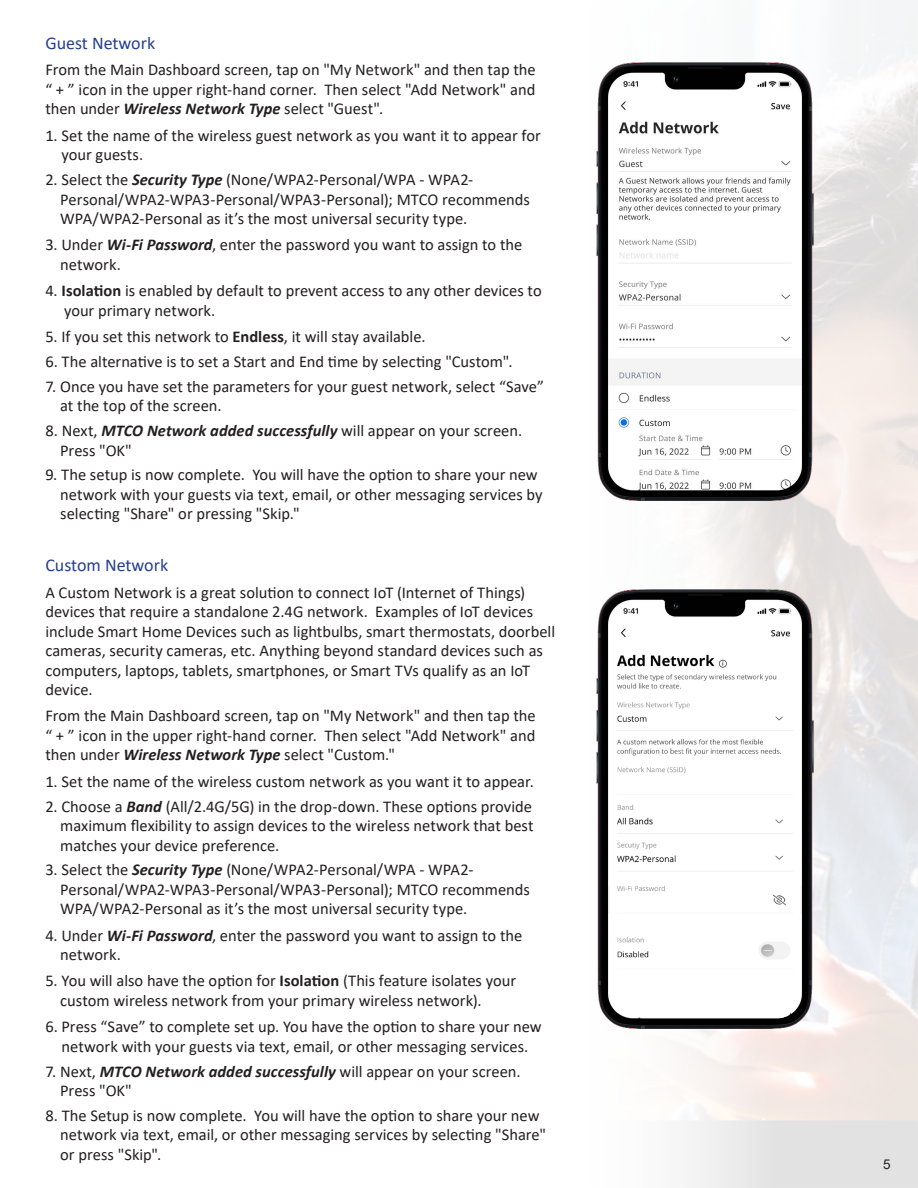
<style>
.page{position:relative;width:918px;height:1188px;background:#fff}
.page>*{position:absolute;margin:0;border:0;box-sizing:border-box;transform-origin:0 0}
.Body{font:18px "Calibri";color:#253f8e}
.Body-2{font:16.5px/19.5px "Calibri";color:#231f20}
.t1{font:13.5px "Arial";color:#231f20}
.s1{font-weight:700;font-style:italic}
.s2{font-weight:700}
</style>
<div class="page">
<img style="left:596px;top:0;width:322px;height:1188px">
<img style="left:597px;top:62px;width:217px;height:439px">
<img style="left:597px;top:589px;width:217px;height:439px">
<img style="left:610px;top:647px;width:190px;height:358px">
<div style="left:628px;top:987px;width:166px;height:31px;background:#fff;border-radius:15px"></div>
<p class="Body" style="left:45px;top:31px;width:111px">Guest Network</p>
<p class="Body-2" style="left:45px;top:60px;width:492px;text-align:justify">From the Main Dashboard screen, tap on "My Network" and then tap the “ + ” icon in the upper right-hand corner. Then select "Add Network" and then under <span class="s1">Wireless Network Type</span> select "Guest".</p>
<p class="Body-2" style="left:62px;top:125px;width:481px;text-indent:-16px">1. Set the name of the wireless guest network as you want it to appear for your guests.</p>
<p class="Body-2" style="left:45px;top:169px;width:430px">2. Select the <span class="s1">Security Type</span> (None/WPA2-Personal/WPA - WPA2-</p>
<p class="Body-2" style="left:60px;top:189px;width:471px">Personal/WPA2-WPA3-Personal/WPA3-Personal); MTCO recommends</p>
<p class="Body-2" style="left:60px;top:208px;width:408px">WPA/WPA2-Personal as it’s the most universal security type.</p>
<p class="Body-2" style="left:45px;top:235px;width:478px">3. Under <span class="s1">Wi-Fi Password</span>, enter the password you want to assign to the</p>
<p class="Body-2" style="left:60px;top:254px;width:62px">network.</p>
<p class="Body-2" style="left:45px;top:280px;width:498px">4. <span class="s2">Isolation</span> is enabled by default to prevent access to any other devices to</p>
<p class="Body-2" style="left:64px;top:300px;width:153px">your primary network.</p>
<p class="Body-2" style="left:45px;top:326px;width:382px">5. If you set this network to <span class="s2">Endless</span>, it will stay available.</p>
<p class="Body-2" style="left:45px;top:351px;width:469px">6. The alternative is to set a Start and End time by selecting "Custom".</p>
<p class="Body-2" style="left:60px;top:376px;width:486px;text-indent:-15px">7. Once you have set the parameters for your guest network, select “Save” at the top of the screen.</p>
<p class="Body-2" style="left:45px;top:420px;width:478px">8. Next, <span class="s1">MTCO Network added successfully</span> will appear on your screen.</p>
<p class="Body-2" style="left:60px;top:440px;width:73px">Press "OK"</p>
<p class="Body-2" style="left:45px;top:465px;width:494px">9. The setup is now complete. You will have the option to share your new</p>
<p class="Body-2" style="left:60px;top:484px;width:484px">network with your guests via text, email, or other messaging services by</p>
<p class="Body-2" style="left:60px;top:504px;width:241px">selecting "Share" or pressing "Skip."</p>
<p class="Body" style="left:45px;top:553px;width:124px">Custom Network</p>
<p class="Body-2" style="left:45px;top:582px;width:511px">A Custom Network is a great solution to connect IoT (Internet of Things) devices that require a standalone 2.4G network. Examples of IoT devices include Smart Home Devices such as lightbulbs, smart thermostats, doorbell cameras, security cameras, etc. Anything beyond standard devices such as computers, laptops, tablets, smartphones, or Smart TVs qualify as an IoT device.</p>
<p class="Body-2" style="left:45px;top:706px;width:492px;text-align:justify">From the Main Dashboard screen, tap on "My Network" and then tap the “ + ” icon in the upper right-hand corner. Then select "Add Network" and then under <span class="s1">Wireless Network Type</span> select "Custom."</p>
<p class="Body-2" style="left:45px;top:771px;width:490px">1. Set the name of the wireless custom network as you want it to appear.</p>
<p class="Body-2" style="left:45px;top:796px;width:488px">2. Choose a <span class="s1">Band</span> (All/2.4G/5G) in the drop-down. These options provide</p>
<p class="Body-2" style="left:60px;top:815px;width:475px">maximum flexibility to assign devices to the wireless network that best</p>
<p class="Body-2" style="left:60px;top:835px;width:220px">matches your device preference.</p>
<p class="Body-2" style="left:45px;top:860px;width:430px">3. Select the <span class="s1">Security Type</span> (None/WPA2-Personal/WPA - WPA2-</p>
<p class="Body-2" style="left:60px;top:879px;width:471px">Personal/WPA2-WPA3-Personal/WPA3-Personal); MTCO recommends</p>
<p class="Body-2" style="left:60px;top:899px;width:408px">WPA/WPA2-Personal as it’s the most universal security type.</p>
<p class="Body-2" style="left:45px;top:925px;width:479px">4. Under <span class="s1">Wi-Fi Password</span>, enter the password you want to assign to the</p>
<p class="Body-2" style="left:60px;top:945px;width:62px">network.</p>
<p class="Body-2" style="left:45px;top:971px;width:472px">5. You will also have the option for <span class="s2">Isolation</span> (This feature isolates your</p>
<p class="Body-2" style="left:60px;top:990px;width:423px">custom wireless network from your primary wireless network).</p>
<p class="Body-2" style="left:45px;top:1017px;width:498px;text-align:center">6. Press “Save” to complete set up. You have the option to share your new network with your guests via text, email, or other messaging services.</p>
<p class="Body-2" style="left:45px;top:1061px;width:477px">7. Next, <span class="s1">MTCO Network added successfully</span> will appear on your screen.</p>
<p class="Body-2" style="left:60px;top:1080px;width:73px">Press "OK"</p>
<p class="Body-2" style="left:45px;top:1105px;width:496px">8. The Setup is now complete. You will have the option to share your new</p>
<p class="Body-2" style="left:60px;top:1125px;width:487px">network via text, email, or other messaging services by selecting "Share"</p>
<p class="Body-2" style="left:60px;top:1144px;width:103px">or press "Skip".</p>
<p class="t1" style="left:883px;top:1155px;width:9px">5</p>
</div>
